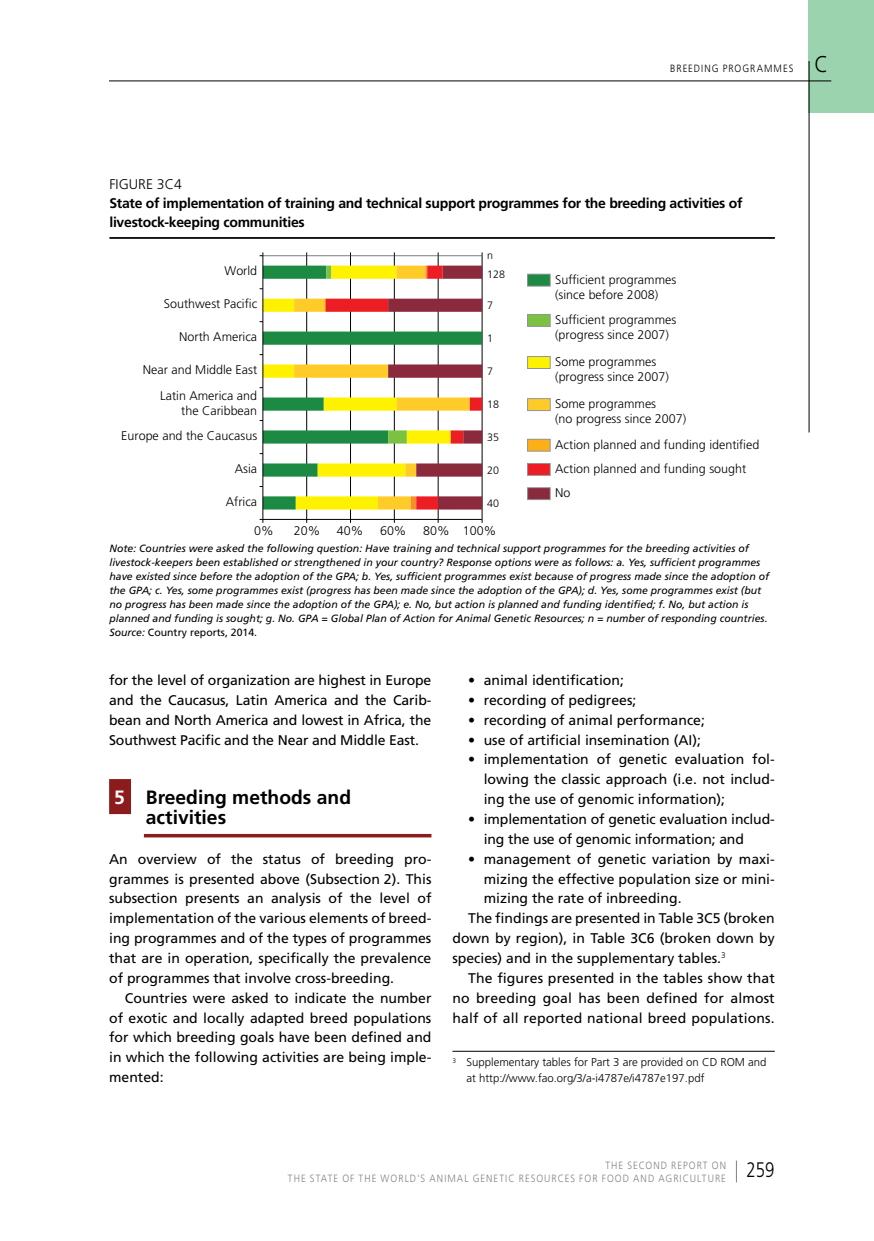
<style>
.page{position:relative;width:874px;height:1241px;background:#fff}
.page>*{position:absolute;margin:0;border:0;box-sizing:border-box;transform-origin:0 0}
.t1{font:300 21px "Frutiger LT Std";color:#000;scale:.8 1}
.t2{font:700 19.25px/19.8px "Frutiger LT Std";color:#000}
.t3{font:14px/19.8px "Frutiger LT Std";color:#000;text-align:justify}
.t4{font:700 14px/19.2px "Frutiger LT Std";letter-spacing:-.02em;color:#000}
.t5{font:300 14px "Frutiger LT Std";color:#000}
.t6{font:300 12.42px/15px "Frutiger LT Std";color:#000}
.t7{font:300 11.38px/15.8px "Frutiger LT Std";color:#000}
.t8{font:300 10.67px "Frutiger LT Std";color:#000}
.t9{font:italic 10.5px/14px "Frutiger LT Std";color:#000}
.t10{font:300 10.5px "Frutiger LT Std";letter-spacing:.11em;color:#808285;scale:.9 1}
.t11{font:300 10.5px "Frutiger LT Std";letter-spacing:.105em;color:#000;scale:.9 1}
.s1{font-size:22.75px}
.s2{font-style:normal}
.s3{color:#fff}
</style>
<div class="page">
<div style="left:808px;top:0;width:65px;height:113px;background:#9bd3ae"></div>
<hr style="left:109px;top:80px;width:721px;height:1px;background:#000">
<hr style="left:808px;top:61px;width:1px;height:371px;background:#000">
<svg style="left:735px;top:1161px;width:1px;height:21px"></svg>
<div style="left:109px;top:779px;width:22px;height:35px;background:#8b1b1d"></div>
<svg style="left:144px;top:833px;width:287px;height:4px"></svg>
<hr style="left:452px;top:1050px;width:322px;height:1px;background:#000">
<hr style="left:109px;top:237px;width:665px;height:2px;background:#000">
<hr style="left:481px;top:256px;width:1px;height:263px;background:#000">
<hr style="left:437px;top:256px;width:1px;height:263px;background:#000">
<hr style="left:394px;top:256px;width:1px;height:263px;background:#000">
<hr style="left:350px;top:256px;width:1px;height:263px;background:#000">
<hr style="left:306px;top:256px;width:1px;height:263px;background:#000">
<svg style="left:263px;top:265px;width:31px;height:244px"></svg>
<svg style="left:294px;top:265px;width:188px;height:244px"></svg>
<hr style="left:263px;top:255px;width:219px;height:1px;background:#7b7f80">
<hr style="left:263px;top:519px;width:219px;height:1px;background:#000">
<hr style="left:262px;top:256px;width:1px;height:263px;background:#000">
<div style="left:527px;top:314px;width:23px;height:12px;background:#7bc242"></div>
<div style="left:527px;top:314px;width:23px;height:12px;border:1px solid #939598"></div>
<div style="left:527px;top:356px;width:23px;height:12px;background:#fff200"></div>
<div style="left:527px;top:356px;width:23px;height:12px;border:1px solid #939598"></div>
<div style="left:527px;top:398px;width:23px;height:12px;background:#ffcb29"></div>
<div style="left:527px;top:398px;width:23px;height:13px;border:1px solid #939598"></div>
<div style="left:527px;top:439px;width:23px;height:12px;background:#fcaf17"></div>
<div style="left:527px;top:439px;width:23px;height:12px;border:1px solid #939598"></div>
<div style="left:527px;top:463px;width:23px;height:12px;background:#ed1d24"></div>
<div style="left:527px;top:463px;width:23px;height:12px;border:1px solid #939598"></div>
<div style="left:527px;top:487px;width:23px;height:12px;background:#8c2a3d"></div>
<div style="left:527px;top:487px;width:23px;height:13px;border:1px solid #939598"></div>
<div style="left:527px;top:274px;width:23px;height:12px;background:#1d8a43"></div>
<div style="left:527px;top:274px;width:23px;height:12px;border:1px solid #939598"></div>
<p class="t11" style="left:669px;top:62px;width:177px">Breeding programmes <span class="s1">c</span></p>
<p class="t5" style="left:109px;top:176px;width:74px">Fig ure 3C4</p>
<p class="t4" style="left:109px;top:193px;width:634px">State of implementation of training and technical support programmes for the breeding activities of livestock-keeping communities</p>
<p class="t8" style="left:487px;top:249px;width:7px">n</p>
<p class="t6" style="left:224px;top:263px;width:34px">World</p>
<p class="t6" style="left:164px;top:296px;width:95px">Southwest Pacific</p>
<p class="t8" style="left:487px;top:268px;width:19px">128</p>
<p class="t8" style="left:487px;top:299px;width:7px">7</p>
<p class="t6" style="left:555px;top:272px;width:123px">Sufficient programmes (since before 2008)</p>
<p class="t6" style="left:179px;top:329px;width:80px">North America</p>
<p class="t6" style="left:143px;top:362px;width:116px">Near and Middle East</p>
<p class="t6" style="left:160px;top:388px;width:98px;text-align:right">Latin America and the Caribbean</p>
<p class="t6" style="left:121px;top:428px;width:137px">Europe and the Caucasus</p>
<p class="t6" style="left:235px;top:461px;width:24px">Asia</p>
<p class="t6" style="left:226px;top:494px;width:33px">Africa</p>
<p class="t8" style="left:487px;top:332px;width:7px">1</p>
<p class="t8" style="left:487px;top:365px;width:7px">7</p>
<p class="t8" style="left:487px;top:398px;width:13px">18</p>
<p class="t8" style="left:487px;top:431px;width:13px">35</p>
<p class="t8" style="left:487px;top:464px;width:13px">20</p>
<p class="t8" style="left:487px;top:497px;width:13px">40</p>
<p class="t6" style="left:555px;top:312px;width:123px">Sufficient programmes (progress since 2007)</p>
<p class="t6" style="left:555px;top:354px;width:115px">Some programmes (progress since 2007)</p>
<p class="t6" style="left:555px;top:396px;width:132px">Some programmes<br>(no progress since 2007)</p>
<p class="t6" style="left:555px;top:432px;width:206px;line-height:24.2px">Action planned and funding identified<br>Action planned and funding sought<br>No</p>
<p class="t6" style="left:254px;top:523px;width:21px">0%</p>
<p class="t6" style="left:293px;top:523px;width:28px">20%</p>
<p class="t6" style="left:337px;top:523px;width:28px">40%</p>
<p class="t6" style="left:380px;top:523px;width:28px">60%</p>
<p class="t6" style="left:423px;top:523px;width:74px">80% 100%</p>
<p class="t9" style="left:109px;top:541px;width:661px">Note: Countries were asked the following question: Have training and technical support programmes for the breeding activities of livestock-keepers been established or strengthened in your country? Response options were as follows: a. Yes, sufficient programmes have existed since before the adoption of the GPA; b. Yes, sufficient programmes exist because of progress made since the adoption of the GPA; c. Yes, some programmes exist (progress has been made since the adoption of the GPA); d. Yes, some programmes exist (but no progress has been made since the adoption of the GPA); e. No, but action is planned and funding identified; f. No, but action is planned and funding is sought; g. No. GPA = Global Plan of Action for Animal Genetic Resources; n = number of responding countries<span class="s2">.<br></span>Source: <span class="s2">Country reports, 2014.</span></p>
<p class="t3" style="left:109px;top:670px;width:323px">for the level of organization are highest in Europe and the Caucasus, Latin America and the Carib&shy;bean and North America and lowest in Africa, the Southwest Pacific and the Near and Middle East.</p>
<h2 class="t2" style="left:146px;top:787px;width:207px;text-indent:-32px"><span class="s3">5</span> Breeding methods and activities</h2>
<p class="t3" style="left:109px;top:848px;width:324px">An overview of the status of breeding pro&shy;grammes is presented above (Subsection 2). This subsection presents an analysis of the level of implementation of the various elements of breed&shy;ing programmes and of the types of programmes that are in operation, specifically the prevalence of programmes that involve cross-breeding.</p>
<p class="t3" style="left:109px;top:987px;width:323px;text-indent:16px">Countries were asked to indicate the number of exotic and locally adapted breed populations for which breeding goals have been defined and in which the following activities are being imple&shy;mented:</p>
<p class="t3" style="left:468px;top:670px;width:157px">• animal identification;</p>
<p class="t3" style="left:468px;top:690px;width:169px">• recording of pedigrees;</p>
<p class="t3" style="left:468px;top:710px;width:238px">• recording of animal performance;</p>
<p class="t3" style="left:468px;top:729px;width:234px">• use of artificial insemination (AI);</p>
<p class="t3" style="left:483px;top:749px;width:292px;text-indent:-15px">• implementation of genetic evaluation fol&shy;lowing the classic approach (i.e. not includ&shy;ing the use of genomic information);</p>
<p class="t3" style="left:483px;top:809px;width:292px;text-indent:-15px">• implementation of genetic evaluation includ&shy;ing the use of genomic information; and</p>
<p class="t3" style="left:468px;top:848px;width:308px">• management of genetic variation by maxi-</p>
<p class="t3" style="left:483px;top:868px;width:292px">mizing the effective population size or mini-</p>
<p class="t3" style="left:483px;top:888px;width:199px">mizing the rate of inbreeding.</p>
<p class="t3" style="left:468px;top:908px;width:308px">The findings are presented in Table 3C5 (broken</p>
<p class="t3" style="left:452px;top:928px;width:323px">down by region), in Table 3C6 (broken down by</p>
<p class="t3" style="left:452px;top:948px;width:274px">species) and in the supplementary tables.<sup>3</sup></p>
<p class="t3" style="left:468px;top:968px;width:308px">The figures presented in the tables show that</p>
<p class="t3" style="left:452px;top:987px;width:323px">no breeding goal has been defined for almost</p>
<p class="t3" style="left:452px;top:1007px;width:323px">half of all reported national breed populations.</p>
<p class="t7" style="left:466px;top:1054px;width:301px;text-indent:-14px"><sup>3</sup> Supplementary tables for Part 3 are provided on CD ROM and at http://www.fao.org/3/a-i4787e/i4787e197.pdf</p>
<p class="t10" style="left:605px;top:1159px;width:135px">THE second report on</p>
<p class="t10" style="left:288px;top:1171px;width:166px">th e state OF THE WORLD'S ANIMA</p>
<p class="t10" style="left:464px;top:1171px;width:18px">L GENE</p>
<p class="t10" style="left:499px;top:1171px;width:29px">TIC RESO</p>
<p class="t10" style="left:544px;top:1171px;width:16px">URCES</p>
<p class="t10" style="left:579px;top:1171px;width:40px">FOr FOOD</p>
<p class="t10" style="left:633px;top:1171px;width:9px">AND</p>
<p class="t10" style="left:658px;top:1171px;width:8px">AGRIC</p>
<p class="t10" style="left:689px;top:1171px;width:35px">ULTURE</p>
<h1 class="t1" style="left:746px;top:1157px;width:37px">259</h1>
</div>
